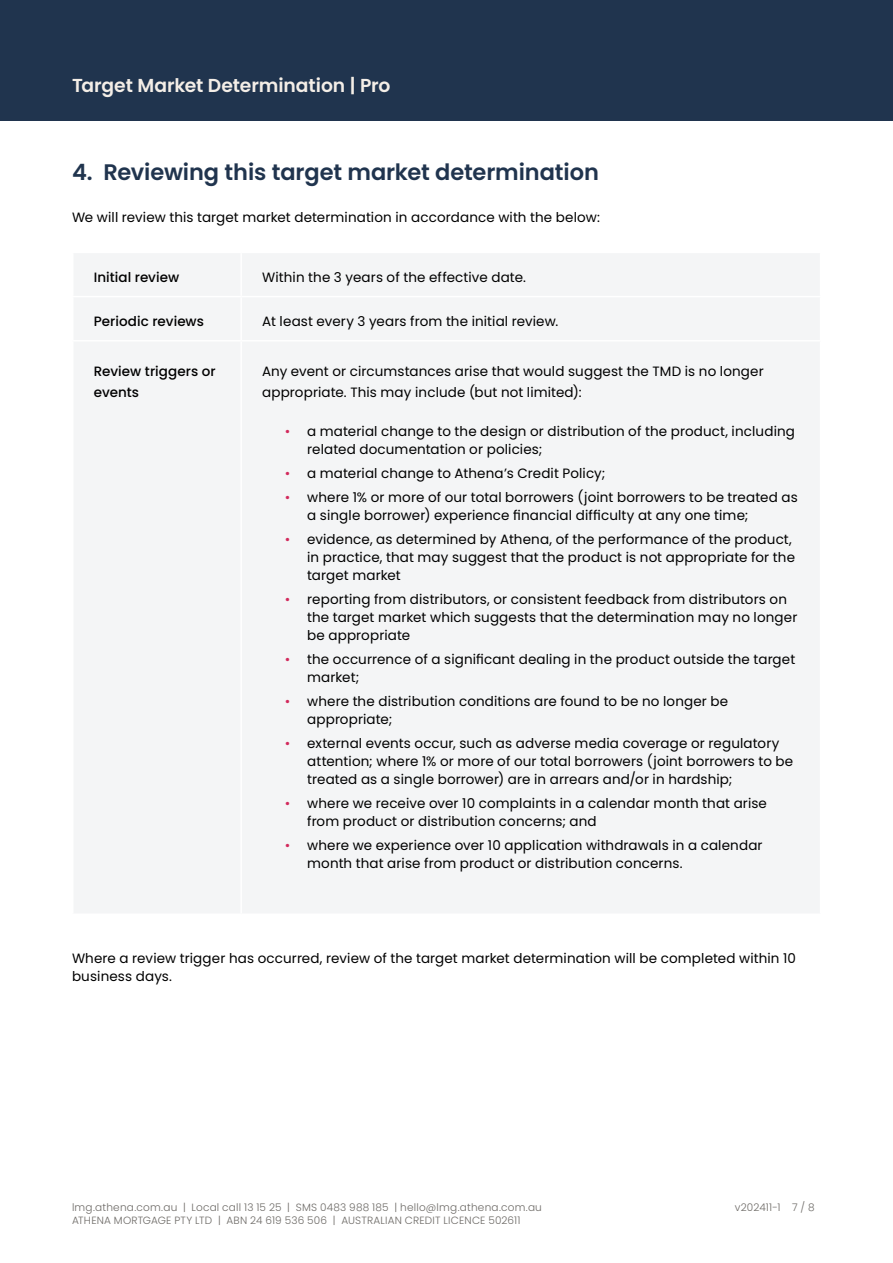
<style>
.page{position:relative;width:893px;height:1263px;background:#fff}
.page>*{position:absolute;margin:0;border:0;box-sizing:border-box;transform-origin:0 0}
.t1{font:600 22.5px "Poppins";letter-spacing:-.005em;color:#20344e}
.t2{font:600 18.75px "Poppins";letter-spacing:-.005em;color:#f4eee7}
.t3{font:13.5px/18px "Poppins";letter-spacing:.01em;color:#000}
.t4{font:500 13.5px/21px "Poppins";letter-spacing:.005em;color:#000}
.t5{font:300 10.5px/12.6px "Poppins";letter-spacing:.02em;color:#6d6a66}
.s1{color:#d2295c}
</style>
<div class="page">
<div style="left:0;top:0;width:893px;height:120px;background:#20344e"></div>
<div style="left:74px;top:254px;width:745px;height:659px;background:#f4f5f6"></div>
<hr style="left:240px;top:253px;width:2px;height:43px;background:#fff">
<hr style="left:72px;top:296px;width:169px;height:1px;background:#fff">
<hr style="left:241px;top:296px;width:580px;height:1px;background:#fff">
<hr style="left:240px;top:297px;width:2px;height:43px;background:#fff">
<hr style="left:72px;top:340px;width:169px;height:1px;background:#fff">
<hr style="left:241px;top:340px;width:580px;height:1px;background:#fff">
<hr style="left:240px;top:341px;width:2px;height:572px;background:#fff">
<h2 class="t2" style="left:72px;top:75px;width:320px">Target Market Determination | Pro</h2>
<h1 class="t1" style="left:72px;top:159px;width:528px">4. Reviewing this target market determination</h1>
<p class="t3" style="left:72px;top:208px;width:530px">We will review this target market determination in accordance with the below:</p>
<p class="t4" style="left:94px;top:266px;width:87px">Initial review</p>
<p class="t3" style="left:262px;top:268px;width:265px">Within the 3 years of the effective date.</p>
<p class="t4" style="left:94px;top:311px;width:112px">Periodic reviews</p>
<p class="t3" style="left:262px;top:312px;width:298px">At least every 3 years from the initial review.</p>
<p class="t4" style="left:94px;top:361px;width:124px">Review triggers or events</p>
<p class="t3" style="left:262px;top:361px;width:503px;line-height:21px">Any event or circumstances arise that would suggest the TMD is no longer appropriate. This may include (but not limited):</p>
<p class="t3" style="left:307px;top:422px;width:489px;text-indent:-23px"><span class="s1">•</span> a material change to the design or distribution of the product, including related documentation or policies;</p>
<p class="t3" style="left:285px;top:464px;width:322px"><span class="s1">•</span> a material change to Athena’s Credit Policy;</p>
<p class="t3" style="left:307px;top:488px;width:492px;text-indent:-23px"><span class="s1">•</span> where 1% or more of our total borrowers (joint borrowers to be treated as a single borrower) experience financial difficulty at any one time;</p>
<p class="t3" style="left:307px;top:530px;width:489px;text-indent:-23px"><span class="s1">•</span> evidence, as determined by Athena, of the performance of the product, in practice, that may suggest that the product is not appropriate for the target market</p>
<p class="t3" style="left:307px;top:590px;width:492px;text-indent:-23px"><span class="s1">•</span> reporting from distributors, or consistent feedback from distributors on the target market which suggests that the determination may no longer be appropriate</p>
<p class="t3" style="left:307px;top:650px;width:490px;text-indent:-23px"><span class="s1">•</span> the occurrence of a significant dealing in the product outside the target market;</p>
<p class="t3" style="left:307px;top:692px;width:423px;text-indent:-23px"><span class="s1">•</span> where the distribution conditions are found to be no longer be appropriate;</p>
<p class="t3" style="left:307px;top:734px;width:488px;text-indent:-23px"><span class="s1">•</span> external events occur, such as adverse media coverage or regulatory attention; where 1% or more of our total borrowers (joint borrowers to be treated as a single borrower) are in arrears and/or in hardship;</p>
<p class="t3" style="left:307px;top:794px;width:461px;text-indent:-23px"><span class="s1">•</span> where we receive over 10 complaints in a calendar month that arise from product or distribution concerns; and</p>
<p class="t3" style="left:307px;top:836px;width:457px;text-indent:-23px"><span class="s1">•</span> where we experience over 10 application withdrawals in a calendar month that arise from product or distribution concerns.</p>
<p class="t3" style="left:72px;top:949px;width:725px">Where a review trigger has occurred, review of the target market determination will be completed within 10 business days.</p>
<p class="t5" style="left:72px;top:1201px;width:471px">lmg.athena.com.au | Local call 13 15 25 | SMS 0483 988 185 | hello@lmg.athena.com.au<br>ATHENA MORTGAGE PTY LTD | ABN 24 619 536 506 | AUSTRALIAN CREDIT LICENCE 502611</p>
<p class="t5" style="left:735px;top:1201px;width:81px">v202411-1 7 / 8</p>
</div>
